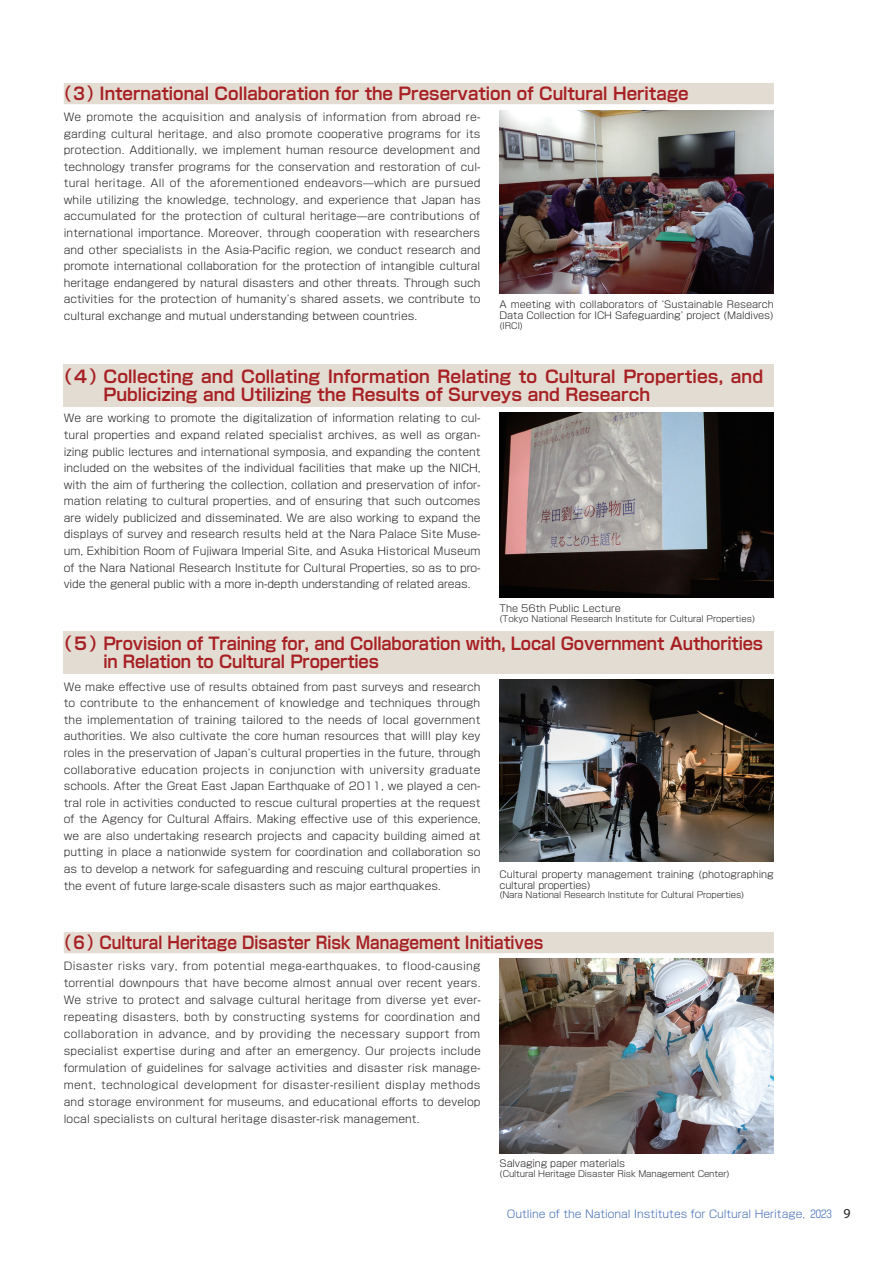
<style>
.page{position:relative;width:893px;height:1263px;background:#fff}
.page>*{position:absolute;margin:0;border:0;box-sizing:border-box;transform-origin:0 0}
.t1{font:700 16.95px/18px "Shin Go Pr 6 De";color:#a72023}
.t2{font:700 16.95px "Shin Go Pr 6 De";color:#a72023;scale:.9 1}
.t3{font:300 10.65px/16.6px "Shin Go Pr 6";color:#231f20;text-align:justify}
.t4{font:300 10.65px "Shin Go Pr 5";color:#406ab4}
.t5{font:300 9.6px/10.6px "Shin Go Pr 6";color:#231f20}
.t6{font:300 8.55px "Shin Go Pr 6";letter-spacing:-.01em;color:#231f20}
.s1{font-family:"Myriad Pro";font-weight:400;font-size:13.8px;color:#231f20}
</style>
<div class="page">
<div style="left:64px;top:83px;width:710px;height:21px;background:#e3dcd2"></div>
<div style="left:64px;top:932px;width:710px;height:21px;background:#e3dcd2"></div>
<div style="left:64px;top:364px;width:710px;height:43px;background:#e3dcd2"></div>
<div style="left:64px;top:631px;width:710px;height:43px;background:#e3dcd2"></div>
<img style="left:500px;top:412px;width:274px;height:186px">
<img style="left:500px;top:679px;width:274px;height:183px">
<img style="left:500px;top:959px;width:274px;height:195px">
<img style="left:500px;top:111px;width:274px;height:182px">
<p class="t2" style="left:56px;top:80px;width:704px">（３）International Collaboration for the Preservation of Cultural Heritage</p>
<p class="t3" style="left:64px;top:108px;width:418px">We promote the acquisition and analysis of information from abroad re&shy;garding cultural heritage, and also promote cooperative programs for its protection. Additionally, we implement human resource development and technology transfer programs for the conservation and restoration of cul&shy;tural heritage. All of the aforementioned endeavors—which are pursued while utilizing the knowledge, technology, and experience that Japan has accumulated for the protection of cultural heritage—are contributions of international importance. Moreover, through cooperation with researchers and other specialists in the Asia-Pacific region, we conduct research and promote international collaboration for the protection of intangible cultural heritage endangered by natural disasters and other threats. Through such activities for the protection of humanity’s shared assets, we contribute to cultural exchange and mutual understanding between countries.</p>
<p class="t5" style="left:499px;top:298px;width:276px">A meeting with collaborators of ‘Sustainable Research<br>Data Collection for ICH Safeguarding’ project (Maldives)</p>
<p class="t6" style="left:499px;top:319px;width:25px">(IRCI)</p>
<p class="t1" style="left:103px;top:367px;width:661px;text-indent:-48px">（４）Collecting and Collating Information Relating to Cultural Properties, and<br>Publicizing and Utilizing the Results of Surveys and Research</p>
<p class="t3" style="left:64px;top:409px;width:418px">We are working to promote the digitalization of information relating to cul&shy;tural properties and expand related specialist archives, as well as organ&shy;izing public lectures and international symposia, and expanding the content included on the websites of the individual facilities that make up the NICH, with the aim of furthering the collection, collation and preservation of infor&shy;mation relating to cultural properties, and of ensuring that such outcomes are widely publicized and disseminated. We are also working to expand the displays of survey and research results held at the Nara Palace Site Muse&shy;um, Exhibition Room of Fujiwara Imperial Site, and Asuka Historical Museum of the Nara National Research Institute for Cultural Properties, so as to pro&shy;vide the general public with a more in-depth understanding of related areas.</p>
<p class="t5" style="left:499px;top:602px;width:123px">The 56th Public Lecture</p>
<p class="t6" style="left:499px;top:612px;width:257px">(Tokyo National Research Institute for Cultural Properties)</p>
<p class="t1" style="left:103px;top:634px;width:661px;text-indent:-48px">（５）Provision of Training for, and Collaboration with, Local Government Authorities in Relation to Cultural Properties</p>
<p class="t3" style="left:64px;top:677px;width:418px">We make effective use of results obtained from past surveys and research to contribute to the enhancement of knowledge and techniques through the implementation of training tailored to the needs of local government authorities. We also cultivate the core human resources that willl play key roles in the preservation of Japan’s cultural properties in the future, through collaborative education projects in conjunction with university graduate schools. After the Great East Japan Earthquake of 2011, we played a cen&shy;tral role in activities conducted to rescue cultural properties at the request of the Agency for Cultural Affairs. Making effective use of this experience, we are also undertaking research projects and capacity building aimed at putting in place a nationwide system for coordination and collaboration so as to develop a network for safeguarding and rescuing cultural properties in the event of future large-scale disasters such as major earthquakes.</p>
<p class="t5" style="left:499px;top:868px;width:276px">Cultural property management training (photographing cultural properties)</p>
<p class="t6" style="left:499px;top:888px;width:246px">(Nara National Research Institute for Cultural Properties)</p>
<p class="t2" style="left:56px;top:929px;width:543px">（６）Cultural Heritage Disaster Risk Management Initiatives</p>
<p class="t3" style="left:64px;top:956px;width:418px">Disaster risks vary, from potential mega-earthquakes, to flood-causing torrential downpours that have become almost annual over recent years.<br>We strive to protect and salvage cultural heritage from diverse yet ever&shy;repeating disasters, both by constructing systems for coordination and collaboration in advance, and by providing the necessary support from specialist expertise during and after an emergency. Our projects include formulation of guidelines for salvage activities and disaster risk manage&shy;ment, technological development for disaster-resilient display methods and storage environment for museums, and educational efforts to develop local specialists on cultural heritage disaster-risk management.</p>
<p class="t5" style="left:500px;top:1157px;width:127px">Salvaging paper materials</p>
<p class="t6" style="left:500px;top:1167px;width:232px">(Cultural Heritage Disaster Risk Management Center)</p>
<p class="t4" style="left:507px;top:1205px;width:345px">Outline of the National Institutes for Cultural Heritage, 202３ <span class="s1">9</span></p>
</div>
